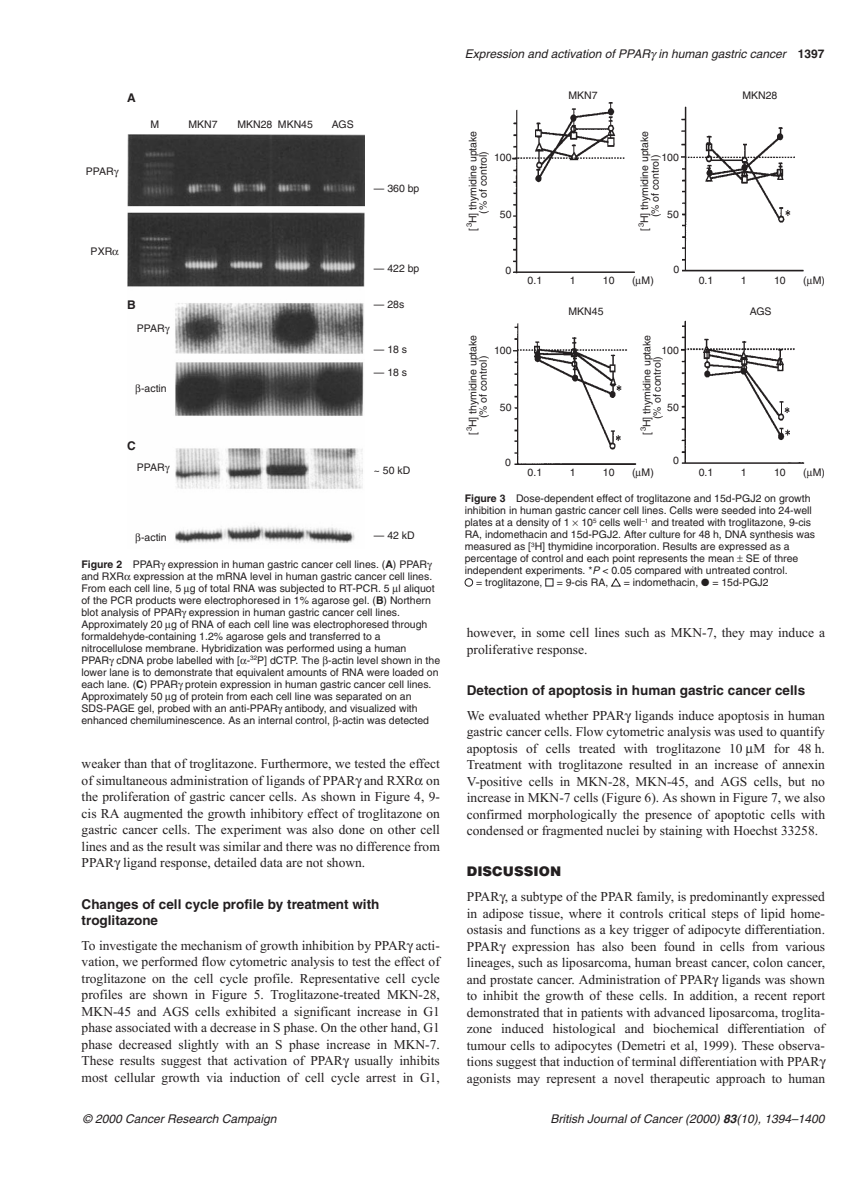
<style>
.page{position:relative;width:864px;height:1185px;background:#fff}
.page>*{position:absolute;margin:0;border:0;box-sizing:border-box;transform-origin:0 0}
.t1{font:13.5px/16.5px "Times New Roman";color:#231f20;text-align:justify}
.t2{font:700 13.5px/16.5px "Helvetica";color:#231f20}
.t3{font:italic 12px "Helvetica 2";color:#231f20}
.t4{font:12px "Helvetica Bold 2";color:#231f20}
.t5{font:10.5px/12px "Helvetica";color:#231f20}
.t6{font:10.5px/10.5px "Helvetica 3";color:#231f20;text-align:center}
.s1{font-weight:700}
.s2{font-family:"Helvetica";font-weight:700;font-style:normal}
.s3{font-family:"Helvetica 2";font-style:italic}
.s4{color:#fff}
.s5{font-family:"Helvetica";font-weight:700}
</style>
<div class="page">
<img style="left:128px;top:135px;width:237px;height:408px">
<img style="left:512px;top:102px;width:293px;height:363px">
<div style="left:678px;top:100px;width:5px;height:9px;background:#fff"></div>
<svg style="left:165px;top:327px;width:5px;height:8px"></svg>
<svg style="left:165px;top:466px;width:5px;height:7px"></svg>
<svg style="left:136px;top:384px;width:5px;height:11px"></svg>
<svg style="left:136px;top:534px;width:5px;height:9px"></svg>
<svg style="left:636px;top:279px;width:6px;height:7px"></svg>
<p class="t4" style="left:127px;top:90px;width:10px">A</p>
<p class="t6" style="left:150px;top:119px;width:10px">M</p>
<p class="t6" style="left:188px;top:119px;width:31px">MKN7</p>
<p class="t6" style="left:237px;top:119px;width:77px">MKN28 MKN45</p>
<p class="t6" style="left:332px;top:119px;width:23px">AGS</p>
<p class="t6" style="left:86px;top:166px;width:29px">PPAR</p>
<p class="t6" style="left:374px;top:183px;width:47px">— 360 bp</p>
<p class="t6" style="left:90px;top:246px;width:23px">PXR</p>
<p class="t4" style="left:127px;top:297px;width:10px">B</p>
<p class="t6" style="left:137px;top:323px;width:29px">PPAR</p>
<p class="t6" style="left:141px;top:383px;width:27px">-actin</p>
<p class="t4" style="left:127px;top:439px;width:10px">C</p>
<p class="t6" style="left:137px;top:462px;width:29px">PPAR</p>
<p class="t6" style="left:374px;top:263px;width:47px">— 422 bp</p>
<p class="t6" style="left:374px;top:299px;width:32px">— 28s</p>
<p class="t6" style="left:374px;top:344px;width:35px">— 18 s</p>
<p class="t6" style="left:374px;top:367px;width:35px">— 18 s</p>
<p class="t6" style="left:374px;top:465px;width:38px">~ 50 kD</p>
<p class="t6" style="left:374px;top:530px;width:42px">— 42 kD</p>
<p class="t6" style="left:141px;top:533px;width:27px">-actin</p>
<p class="t5" style="left:81px;top:558px;width:360px"><span class="s1">Figure 2</span> PPAR expression in human gastric cancer cell lines. (<span class="s1">A</span>) PPAR and RXR expression at the mRNA level in human gastric cancer cell lines.<br>From each cell line, 5 g of total RNA was subjected to RT-PCR. 5 l aliquot of the PCR products were electrophoresed in 1% agarose gel. (<span class="s1">B</span>) Northern blot analysis of PPAR expression in human gastric cancer cell lines.<br>Approximately 20 g of RNA of each cell line was electrophoresed through formaldehyde-containing 1.2% agarose gels and transferred to a nitrocellulose membrane. Hybridization was performed using a human<br>PPAR cDNA probe labelled with [ -<sup>32</sup>P] dCTP. The -actin level shown in the lower lane is to demonstrate that equivalent amounts of RNA were loaded on each lane. (<span class="s1">C</span>) PPAR protein expression in human gastric cancer cell lines.<br>Approximately 50 g of protein from each cell line was separated on an SDS-PAGE gel, probed with an anti-PPAR antibody, and visualized with enhanced chemiluminescence. As an internal control, -actin was detected</p>
<p class="t1" style="left:82px;top:757px;width:360px">weaker than that of troglitazone. Furthermore, we tested the effect of simultaneous administration of ligands of PPAR and RXR on the proliferation of gastric cancer cells. As shown in Figure 4, 9- cis RA augmented the growth inhibitory effect of troglitazone on gastric cancer cells. The experiment was also done on other cell lines and as the result was similar and there was no difference from PPAR ligand response, detailed data are not shown.</p>
<p class="t2" style="left:82px;top:895px;width:299px">Changes of cell cycle profile by treatment with troglitazone</p>
<p class="t1" style="left:82px;top:938px;width:360px">To investigate the mechanism of growth inhibition by PPAR acti&shy;vation, we performed flow cytometric analysis to test the effect of troglitazone on the cell cycle profile. Representative cell cycle profiles are shown in Figure 5. Troglitazone-treated MKN-28, MKN-45 and AGS cells exhibited a significant increase in G1 phase associated with a decrease in S phase. On the other hand, G1 phase decreased slightly with an S phase increase in MKN-7.<br>These results suggest that activation of PPAR usually inhibits most cellular growth via induction of cell cycle arrest in G1,</p>
<p class="t3" style="left:465px;top:47px;width:361px">Expression and activation ofPPAR in human gastric cancer <span class="s2">1 3 9 7</span></p>
<p class="t6" style="left:569px;top:90px;width:31px">MKN7</p>
<p class="t6" style="left:742px;top:90px;width:37px">MKN28</p>
<p class="t6" style="left:467px;top:231px;width:101px;rotate:-90deg">[<sup>3</sup>H] thymidine uptake (% of control)</p>
<p class="t6" style="left:639px;top:217px;width:88px;text-align:left;text-indent:-14px;rotate:-90deg">[<sup>3</sup>H] thymidine uptake (% of control)</p>
<p class="t6" style="left:506px;top:265px;width:7px">0</p>
<p class="t6" style="left:494px;top:152px;width:19px">100</p>
<p class="t6" style="left:661px;top:152px;width:19px">100</p>
<p class="t6" style="left:500px;top:209px;width:13px">50</p>
<p class="t6" style="left:667px;top:209px;width:13px">50</p>
<p class="t6" style="left:673px;top:264px;width:7px">0</p>
<p class="t6" style="left:528px;top:275px;width:16px">0.1</p>
<p class="t6" style="left:570px;top:275px;width:7px">1</p>
<p class="t6" style="left:603px;top:275px;width:13px">10</p>
<p class="t6" style="left:632px;top:275px;width:23px">( M)</p>
<p class="t6" style="left:699px;top:275px;width:16px">0.1</p>
<p class="t6" style="left:741px;top:275px;width:7px">1</p>
<p class="t6" style="left:774px;top:275px;width:13px">10</p>
<p class="t6" style="left:803px;top:275px;width:23px">( M)</p>
<p class="t6" style="left:569px;top:306px;width:37px">MKN45</p>
<p class="t6" style="left:750px;top:306px;width:23px">AGS</p>
<p class="t6" style="left:467px;top:435px;width:101px;rotate:-90deg">[<sup>3</sup>H] thymidine uptake (% of control)</p>
<p class="t6" style="left:641px;top:435px;width:101px;rotate:-90deg">[<sup>3</sup>H] thymidine uptake (% of control)</p>
<p class="t6" style="left:494px;top:345px;width:19px">100</p>
<p class="t6" style="left:661px;top:345px;width:19px">100</p>
<p class="t6" style="left:500px;top:402px;width:13px">50</p>
<p class="t6" style="left:667px;top:402px;width:13px">50</p>
<p class="t6" style="left:505px;top:457px;width:7px">0</p>
<p class="t6" style="left:673px;top:455px;width:7px">0</p>
<p class="t5" style="left:465px;top:492px;width:352px"><span class="s1">Figure 3</span> Dose-dependent effect of troglitazone and 15d-PGJ2 on growth inhibition in human gastric cancer cell lines. Cells were seeded into 24-well plates at a density of 1 10<sup>5</sup> cells well<sup>–1</sup> and treated with troglitazone, 9-cis RA, indomethacin and 15d-PGJ2. After culture for 48 h, DNA synthesis was measured as [<sup>3</sup>H] thymidine incorporation. Results are expressed as a percentage of control and each point represents the mean SE of three independent experiments. *<span class="s3">P</span>&lt; 0.05 compared with untreated control.</p>
<p class="t5" style="left:465px;top:576px;width:306px"><span class="s4">●</span> = troglitazone, <span class="s4">■</span> = 9-cis RA, <span class="s4">▲</span> = indomethacin, ● = 15d-PGJ2</p>
<p class="t6" style="left:528px;top:467px;width:16px">0.1</p>
<p class="t6" style="left:570px;top:467px;width:7px">1</p>
<p class="t6" style="left:603px;top:467px;width:13px">10</p>
<p class="t6" style="left:632px;top:467px;width:23px">( M)</p>
<p class="t6" style="left:699px;top:467px;width:16px">0.1</p>
<p class="t6" style="left:741px;top:467px;width:7px">1</p>
<p class="t6" style="left:774px;top:467px;width:13px">10</p>
<p class="t6" style="left:803px;top:467px;width:23px">( M)</p>
<p class="t1" style="left:467px;top:626px;width:360px">however, in some cell lines such as MKN-7, they may induce a proliferative response.</p>
<p class="t2" style="left:467px;top:682px;width:340px">Detection of apoptosis in human gastric cancer cells</p>
<p class="t1" style="left:467px;top:708px;width:360px">We evaluated whether PPAR ligands induce apoptosis in human gastric cancer cells. Flow cytometric analysis was used to quantify apoptosis of cells treated with troglitazone 10 M for 48 h.<br>Treatment with troglitazone resulted in an increase of annexin V-positive cells in MKN-28, MKN-45, and AGS cells, but no increase in MKN-7 cells (Figure 6). As shown in Figure 7, we also confirmed morphologically the presence of apoptotic cells with condensed or fragmented nuclei by staining with Hoechst 33258.</p>
<p class="t1" style="left:467px;top:890px;width:360px;text-align:left">PPAR , a subtype of the PPAR family, is predominantly expressed in adipose tissue, where it controls critical steps of lipid home&shy;ostasis and functions as a key trigger of adipocyte differentiation.<br>PPAR expression has also been found in cells from various lineages, such as liposarcoma, human breast cancer, colon cancer, and prostate cancer. Administration of PPAR ligands was shown to inhibit the growth of these cells. In addition, a recent report demonstrated that in patients with advanced liposarcoma, troglita&shy;zone induced histological and biochemical differentiation of tumour cells to adipocytes (Demetri et al, 1999). These observa&shy;tions suggest that induction of terminal differentiation with PPAR agonists may represent a novel therapeutic approach to human</p>
<p class="t3" style="left:83px;top:1112px;width:198px">© 2000 CancerResearch Campaign</p>
<p class="t3" style="left:551px;top:1112px;width:279px">British JournalofCancer(2000)<span class="s5">83</span>(10),1394–1400</p>
</div>
